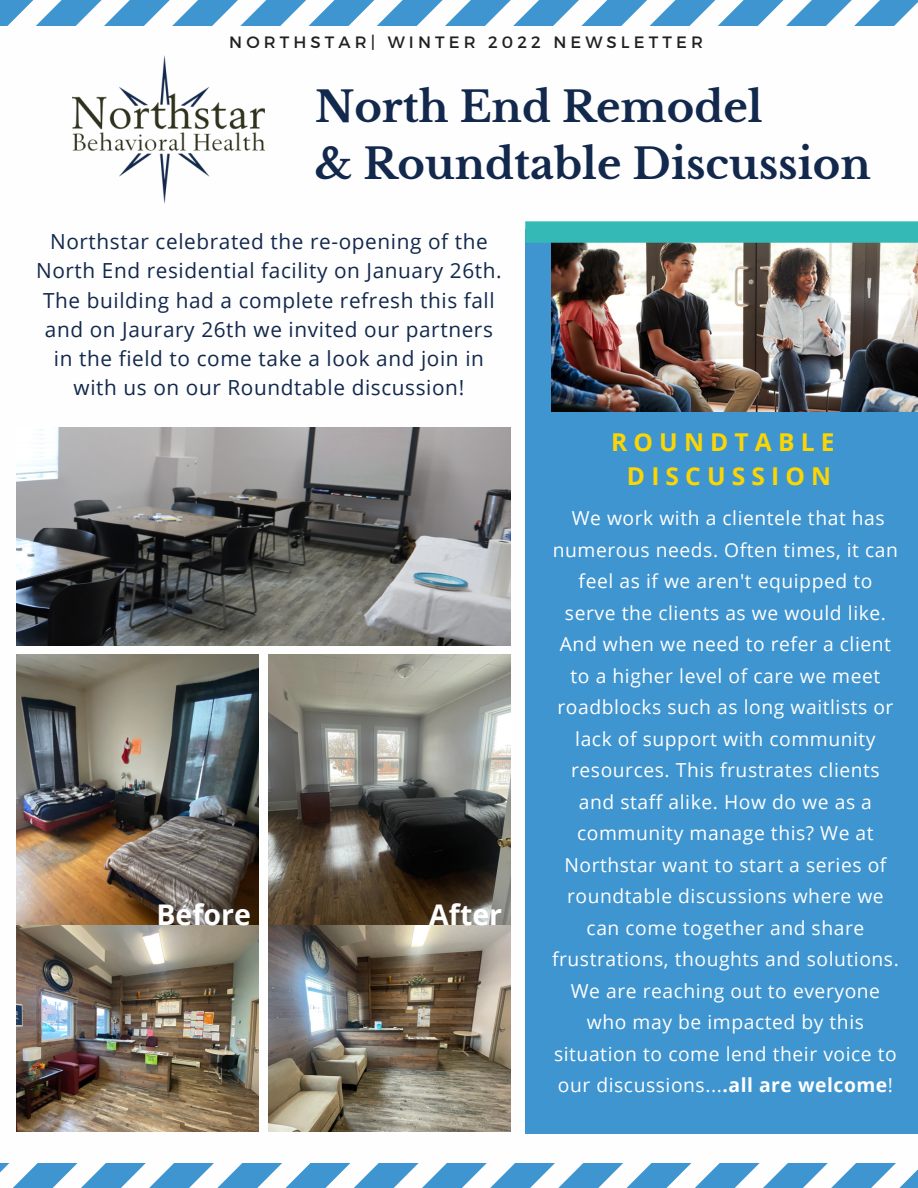
<style>
.page{position:relative;width:918px;height:1188px;background:#fff}
.page>*{position:absolute;margin:0;border:0;box-sizing:border-box;transform-origin:0 0}
.t1{font:700 41.85px "Libre Baskerville";color:#12284c}
.t2{font:700 28.5px "Open Sans";color:#fff}
.t3{font:700 24.6px "Open Sans";letter-spacing:.25em;color:#fbd603}
.t4{font:20.85px/29.2px "Open Sans";letter-spacing:.03em;color:#12284c;text-align:center}
.t5{font:19.35px/31.5px "Open Sans";letter-spacing:.03em;color:#fff;text-align:center}
.t6{font:16.5px "Montserrat";letter-spacing:.25em;color:#202020}
.s1{font-weight:700}
</style>
<div class="page">
<img style="left:17px;top:655px;width:242px;height:476px">
<img style="left:269px;top:655px;width:242px;height:476px">
<svg style="left:0;top:1164px;width:918px;height:24px"></svg>
<svg style="left:0;top:0;width:918px;height:25px"></svg>
<img style="left:17px;top:428px;width:493px;height:217px">
<img style="left:73px;top:55px;width:191px;height:149px">
<div style="left:525px;top:229px;width:393px;height:905px;background:#3f95d0"></div>
<img style="left:552px;top:243px;width:366px;height:168px">
<div style="left:525px;top:221px;width:393px;height:22px;background:#35b9b6"></div>
<p class="t6" style="left:229px;top:31px;width:475px">NORTHSTAR| WINTER 2022 NEWSLETTER</p>
<p class="t1" style="left:315px;top:81px;width:449px">North End Remodel</p>
<p class="t1" style="left:315px;top:139px;width:557px">&amp; Roundtable Discussion</p>
<p class="t4" style="left:36px;top:226px;width:467px">Northstar celebrated the re-opening of the North End residential facility on January 26th.<br>The building had a complete refresh this fall and on Jaurary 26th we invited our partners in the field to come take a look and join in with us on our Roundtable discussion!</p>
<p class="t2" style="left:156px;top:895px;width:96px">Before</p>
<p class="t2" style="left:429px;top:895px;width:74px">After</p>
<p class="t3" style="left:611px;top:425px;width:225px">ROUNDTABLE</p>
<p class="t3" style="left:627px;top:459px;width:206px">DISCUSSION</p>
<p class="t5" style="left:552px;top:502px;width:348px">We work with a clientele that has numerous needs. Often times, it can feel as if we aren't equipped to serve the clients as we would like.<br>And when we need to refer a client to a higher level of care we meet roadblocks such as long waitlists or lack of support with community resources. This frustrates clients and staff alike. How do we as a community manage this? We at<br>Northstar want to start a series of roundtable discussions where we can come together and share frustrations, thoughts and solutions.<br>We are reaching out to everyone who may be impacted by this situation to come lend their voice to our discussions...<span class="s1">.all are welcome</span>!</p>
</div>
